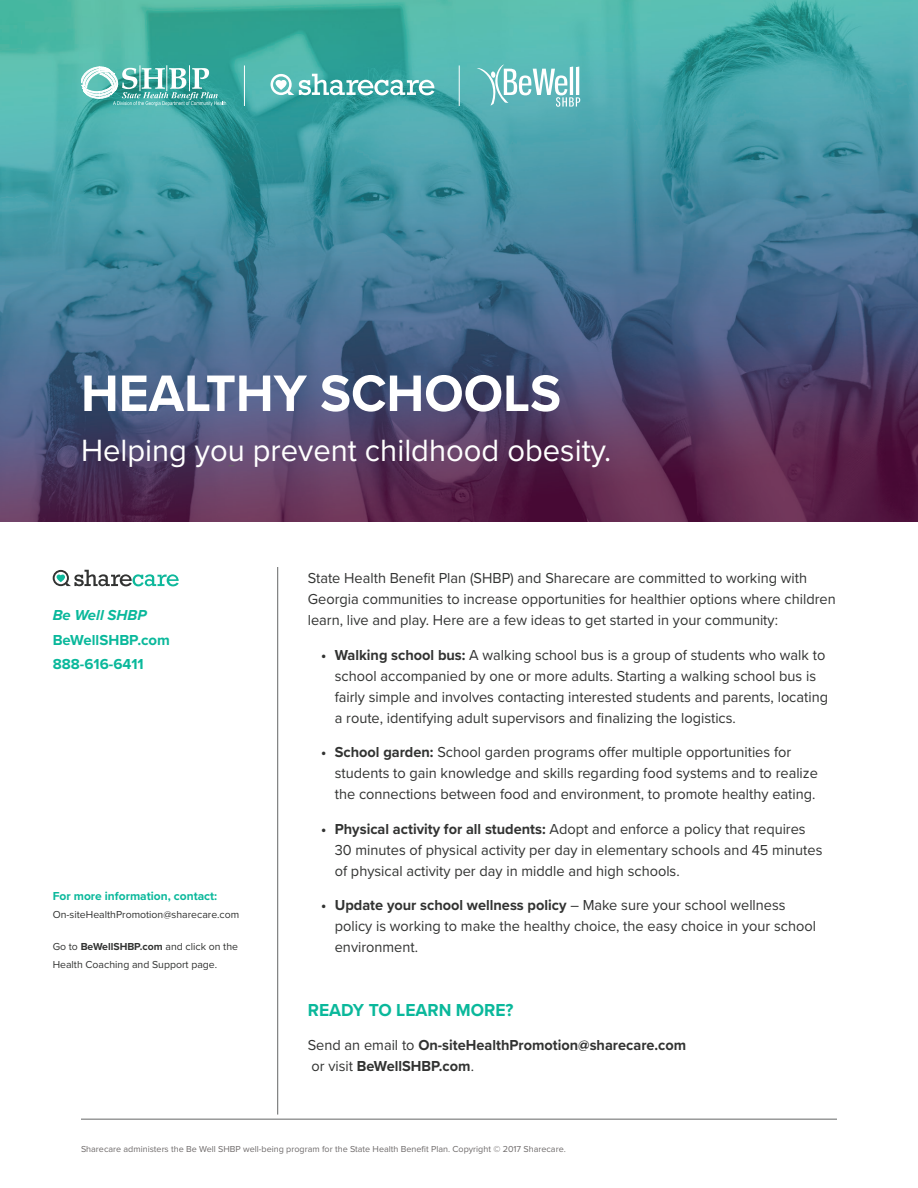
<style>
.page{position:relative;width:918px;height:1188px;background:#fff}
.page>*{position:absolute;margin:0;border:0;box-sizing:border-box;transform-origin:0 0}
.Title{font:700 53.25px "Proxima Nova";color:#fff}
.Sub-title{font:31.95px "Proxima Nova";color:#fff}
.BODY_COPY{font:700 18px "Proxima Nova";color:#0ab89b}
.BODY_COPY-2{font:15px/21px "Proxima Nova";color:#323332}
.BODY_COPY-3{font:700 15px/21px "Proxima Nova";color:#323332}
.Call-Out_Box_Header{font:700 15px "Proxima Nova";color:#0ab89b}
.Call-Out_Box_Header-2{font:italic 700 15px "Proxima Nova";color:#0ab89b}
.Body_copy_bullets{font:700 12px "Proxima Nova";color:#0ab89b}
.Body_copy_bullets-2{font:10.5px/18px "Proxima Nova";color:#323332}
.Footer{font:9px "Proxima Nova";color:#6f6b6b}
.s1{font-weight:700}
.s2{font-weight:400}
</style>
<div class="page">
<img style="left:0;top:0;width:918px;height:522px">
<hr style="left:81px;top:1119px;width:756px;height:1px;background:#656666">
<hr style="left:277px;top:567px;width:1px;height:548px;background:#656666">
<svg style="left:81px;top:65px;width:145px;height:41px"></svg>
<svg style="left:477px;top:64px;width:103px;height:43px"></svg>
<svg style="left:271px;top:74px;width:163px;height:21px"></svg>
<hr style="left:459px;top:65px;width:1px;height:41px;background:#fff">
<hr style="left:244px;top:65px;width:1px;height:41px;background:#fff">
<svg style="left:53px;top:570px;width:126px;height:16px"></svg>
<p class="Title" style="left:81px;top:354px;width:482px">HEALTHY SCHOOLS</p>
<p class="Sub-title" style="left:81px;top:426px;width:532px">Helping you prevent childhood obesity.</p>
<p class="Call-Out_Box_Header-2" style="left:53px;top:604px;width:96px">Be Well SHBP</p>
<p class="Call-Out_Box_Header" style="left:53px;top:628px;width:119px">BeWellSHBP.com</p>
<p class="Call-Out_Box_Header" style="left:53px;top:653px;width:93px">888-616-6411</p>
<p class="Body_copy_bullets" style="left:53px;top:888px;width:166px">For more information, contact:</p>
<p class="Body_copy_bullets-2" style="left:53px;top:906px;width:188px">On-siteHealthPromotion@sharecare.com</p>
<p class="Body_copy_bullets-2" style="left:53px;top:937px;width:187px">Go to <span class="s1">BeWellSHBP.com</span> and click on the<br>Health Coaching and Support page.</p>
<p class="BODY_COPY-2" style="left:308px;top:567px;width:529px">State Health Benefit Plan (SHBP) and Sharecare are committed to working with<br>Georgia communities to increase opportunities for healthier options where children learn, live and play. Here are a few ideas to get started in your community:</p>
<p class="BODY_COPY-2" style="left:335px;top:644px;width:495px;text-indent:-14px"><span class="s1">• Walking school bus:</span> A walking school bus is a group of students who walk to school accompanied by one or more adults. Starting a walking school bus is fairly simple and involves contacting interested students and parents, locating a route, identifying adult supervisors and finalizing the logistics.</p>
<p class="BODY_COPY-2" style="left:335px;top:741px;width:485px;text-indent:-14px"><span class="s1">• School garden:</span> School garden programs offer multiple opportunities for students to gain knowledge and skills regarding food systems and to realize the connections between food and environment, to promote healthy eating.</p>
<p class="BODY_COPY-2" style="left:335px;top:818px;width:489px;text-indent:-14px"><span class="s1">• Physical activity for all students:</span> Adopt and enforce a policy that requires<br>30 minutes of physical activity per day in elementary schools and 45 minutes of physical activity per day in middle and high schools.</p>
<p class="BODY_COPY-2" style="left:335px;top:894px;width:483px;text-indent:-14px"><span class="s1">• Update your school wellness policy</span> – Make sure your school wellness policy is working to make the healthy choice, the easy choice in your school environment.</p>
<p class="BODY_COPY" style="left:308px;top:997px;width:207px">READY TO LEARN MORE?</p>
<p class="BODY_COPY-3" style="left:308px;top:1035px;width:380px"><span class="s2">Send an email to</span> On-siteHealthPromotion@sharecare.com <span class="s2">or visit</span> BeWellSHBP.com<span class="s2">.</span></p>
<p class="Footer" style="left:81px;top:1142px;width:486px">Sharecare administers the Be Well SHBP well-being program for the State Health Benefit Plan. Copyright © 2017 Sharecare.</p>
</div>
